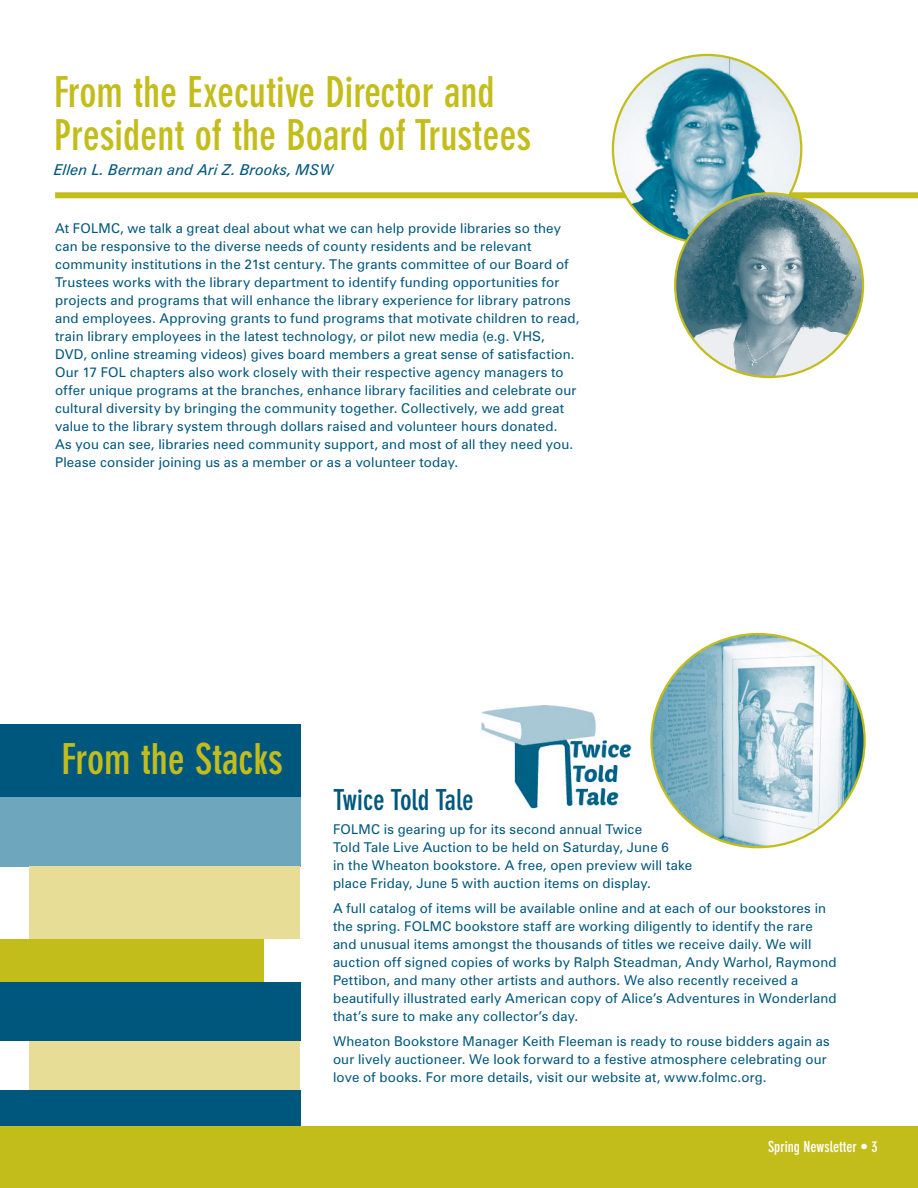
<style>
.page{position:relative;width:918px;height:1188px;background:#fff}
.page>*{position:absolute;margin:0;border:0;box-sizing:border-box;transform-origin:0 0}
.Subhead-Larger{font:700 condensed 42px/43.5px "DIN Neuzeit Grotesk";color:#c3bd1c}
.Subhead{font:700 condensed 28.5px "DIN Neuzeit Grotesk";color:#00577d}
.Author{font:italic 15px "Zurich BT";color:#00577d}
.Page_numbers{font:700 condensed 15px "DIN Neuzeit Grotesk";color:#fff}
.Body{font:13.5px/18px "Zurich BT";letter-spacing:.015em;color:#00577d}
</style>
<div class="page">
<div style="left:0;top:1090px;width:300px;height:84px;background:#00577d"></div>
<div style="left:0;top:1126px;width:918px;height:62px;background:#c3bd1c"></div>
<div style="left:55px;top:192px;width:863px;height:6px;background:#c3bd1c"></div>
<img style="left:613px;top:55px;width:188px;height:188px;border-radius:94px">
<img style="left:676px;top:193px;width:187px;height:184px">
<div style="left:29px;top:1041px;width:271px;height:49px;background:#e8dd96"></div>
<div style="left:0;top:982px;width:300px;height:59px;background:#00577d"></div>
<div style="left:0;top:794px;width:300px;height:73px;background:#6ea7bd"></div>
<div style="left:29px;top:867px;width:271px;height:72px;background:#e8dd96"></div>
<div style="left:0;top:725px;width:300px;height:72px;background:#00577d"></div>
<div style="left:0;top:939px;width:263px;height:43px;background:#c3bd1c"></div>
<img style="left:651px;top:634px;width:214px;height:213px;border-radius:107px">
<img style="left:482px;top:706px;width:150px;height:103px">
<p class="Subhead-Larger" style="left:54px;top:71px;width:479px">From the Executive Director and<br>President of the Board of Trustees</p>
<p class="Author" style="left:54px;top:161px;width:282px">Ellen L. Berman and Ari Z. Brooks, MSW</p>
<p class="Body" style="left:55px;top:219px;width:526px">At FOLMC, we talk a great deal about what we can help provide libraries so they can be responsive to the diverse needs of county residents and be relevant community institutions in the 21st century. The grants committee of our Board of Trustees works with the library department to identify funding opportunities for projects and programs that will enhance the library experience for library patrons and employees. Approving grants to fund programs that motivate children to read, train library employees in the latest technology, or pilot new media (e.g. VHS, DVD, online streaming videos) gives board members a great sense of satisfaction.<br>Our 17 FOL chapters also work closely with their respective agency managers to offer unique programs at the branches, enhance library facilities and celebrate our cultural diversity by bringing the community together. Collectively, we add great value to the library system through dollars raised and volunteer hours donated.<br>As you can see, libraries need community support, and most of all they need you.<br>Please consider joining us as a member or as a volunteer today.</p>
<p class="Subhead-Larger" style="left:62px;top:738px;width:223px">From the Stacks</p>
<p class="Subhead" style="left:333px;top:783px;width:142px">Twice Told Tale</p>
<p class="Body" style="left:333px;top:821px;width:361px">FOLMC is gearing up for its second annual Twice<br>Told Tale Live Auction to be held on Saturday, June 6<br>in the Wheaton bookstore. A free, open preview will take place Friday, June 5 with auction items on display.</p>
<p class="Body" style="left:333px;top:899px;width:505px">A full catalog of items will be available online and at each of our bookstores in the spring. FOLMC bookstore staff are working diligently to identify the rare and unusual items amongst the thousands of titles we receive daily. We will auction off signed copies of works by Ralph Steadman, Andy Warhol, Raymond Pettibon, and many other artists and authors. We also recently received a beautifully illustrated early American copy of Alice’s Adventures in Wonderland that’s sure to make any collector’s day.</p>
<p class="Body" style="left:333px;top:1032px;width:498px">Wheaton Bookstore Manager Keith Fleeman is ready to rouse bidders again as our lively auctioneer. We look forward to a festive atmosphere celebrating our love of books. For more details, visit our website at, www.folmc.org.</p>
<p class="Page_numbers" style="left:768px;top:1138px;width:111px">Spring Newsletter • 3</p>
</div>
